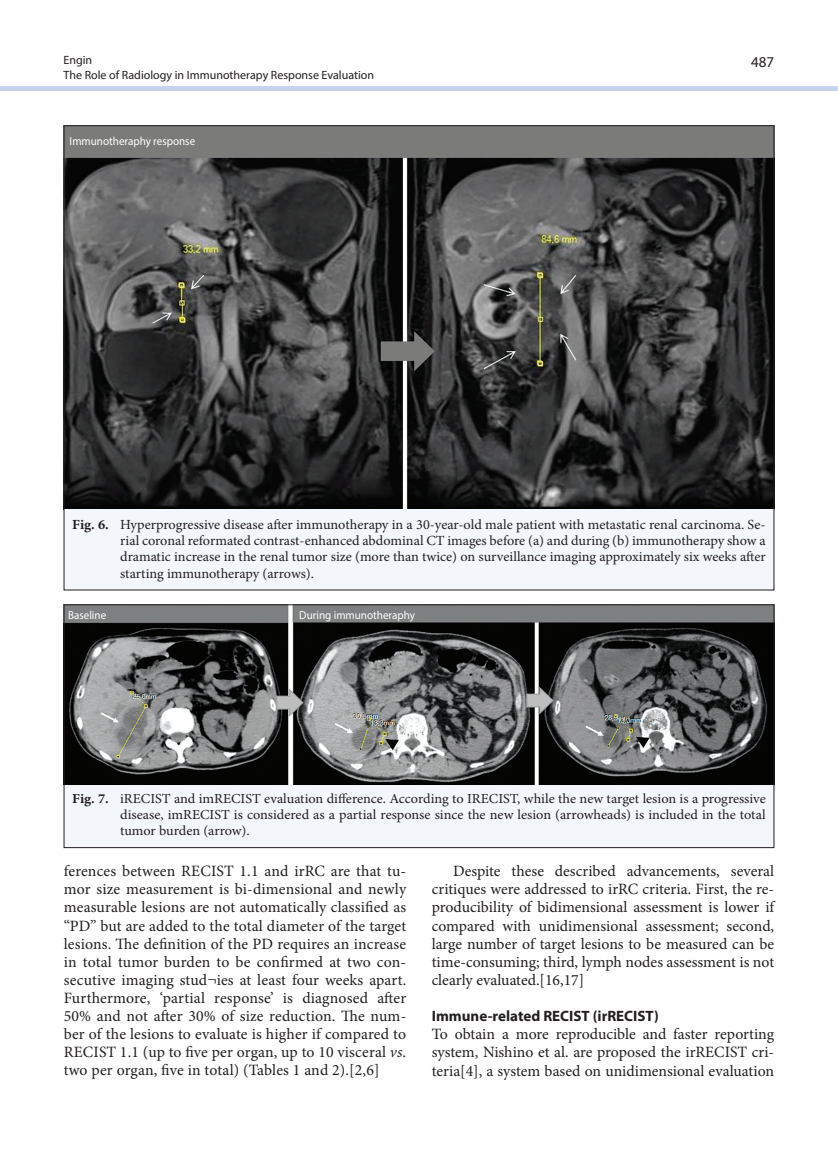
<style>
.page{position:relative;width:838px;height:1170px;background:#fff}
.page>*{position:absolute;margin:0;border:0;box-sizing:border-box;transform-origin:0 0}
.t1{font:15.75px/18.1px "Minion Pro";color:#231f20;text-align:justify}
.t2{font:700 15px "Myriad Pro";color:#231f20}
.t3{font:15px "Myriad Pro";color:#231f20}
.t4{font:13.95px/16.2px "Minion Pro";letter-spacing:-.005em;color:#231f20;text-align:justify}
.t5{font:13.8px/15.9px "Minion Pro";letter-spacing:-.005em;color:#231f20;text-align:justify;scale:1.04 1}
.t6{font:12px "Myriad Pro";color:#231f20}
.t7{font:11.7px "Myriad Pro";color:#fff;scale:.94 1}
.t8{font:11.55px "Myriad Pro";color:#fff;scale:.96 1}
.s1{font-weight:700}
.s2{font-style:italic}
</style>
<div class="page">
<hr style="left:0;top:86px;width:838px;height:4px;background:#c6d5ed">
<div style="left:64px;top:784px;width:710px;height:63px;background:#f3f6fb"></div>
<img style="left:66px;top:606px;width:706px;height:178px">
<div style="left:64px;top:604px;width:710px;height:243px;border:1px solid #231f20"></div>
<img style="left:66px;top:127px;width:706px;height:382px">
<div style="left:64px;top:509px;width:710px;height:81px;background:#f3f6fb"></div>
<p class="t6" style="left:64px;top:53px;width:30px">Engin</p>
<p class="t3" style="left:751px;top:52px;width:25px">487</p>
<p class="t6" style="left:64px;top:68px;width:312px">The Role of Radiology in Immunotherapy Response Evaluation</p>
<p class="t7" style="left:70px;top:134px;width:135px">Immunotheraphy response</p>
<p class="t4" style="left:120px;top:516px;width:647px;text-indent:-48px"><span class="s1">Fig. 6.</span> Hyperprogressive disease after immunotherapy in a 30-year-old male patient with metastatic renal carcinoma. Se&shy;rial coronal reformated contrast-enhanced abdominal CT images before (a) and during (b) immunotherapy show a dramatic increase in the renal tumor size (more than twice) on surveillance imaging approximately six weeks after starting immunotherapy (arrows).</p>
<p class="t8" style="left:68px;top:607px;width:41px">Baseline</p>
<p class="t8" style="left:299px;top:607px;width:122px">During immunotheraphy</p>
<p class="t5" style="left:120px;top:791px;width:622px;text-indent:-48px"><span class="s1">Fig. 7.</span> iRECIST and imRECIST evaluation difference. According to IRECIST, while the new target lesion is a progressive disease, imRECIST is considered as a partial response since the new lesion (arrowheads) is included in the total tumor burden (arrow).</p>
<p class="t1" style="left:64px;top:862px;width:344px">ferences between RECIST 1.1 and irRC are that tu&shy;mor size measurement is bi-dimensional and newly measurable lesions are not automatically classified as “PD” but are added to the total diameter of the target lesions. The definition of the PD requires an increase in total tumor burden to be confirmed at two con&shy;secutive imaging stud¬ies at least four weeks apart.<br>Furthermore, ‘partial response’ is diagnosed after 50% and not after 30% of size reduction. The num&shy;ber of the lesions to evaluate is higher if compared to RECIST 1.1 (up to five per organ, up to 10 visceral <span class="s2">vs</span>. two per organ, five in total) (Tables 1 and 2).[2,6]</p>
<p class="t1" style="left:432px;top:862px;width:344px;text-indent:21px">Despite these described advancements, several critiques were addressed to irRC criteria. First, the re&shy;producibility of bidimensional assessment is lower if compared with unidimensional assessment; second, large number of target lesions to be measured can be time-consuming; third, lymph nodes assessment is not clearly evaluated.[16,17]</p>
<p class="t2" style="left:432px;top:1006px;width:229px">Immune-related RECIST (irRECIST)</p>
<p class="t1" style="left:432px;top:1025px;width:344px">To obtain a more reproducible and faster reporting system, Nishino et al. are proposed the irRECIST cri&shy;teria[4], a system based on unidimensional evaluation</p>
</div>
